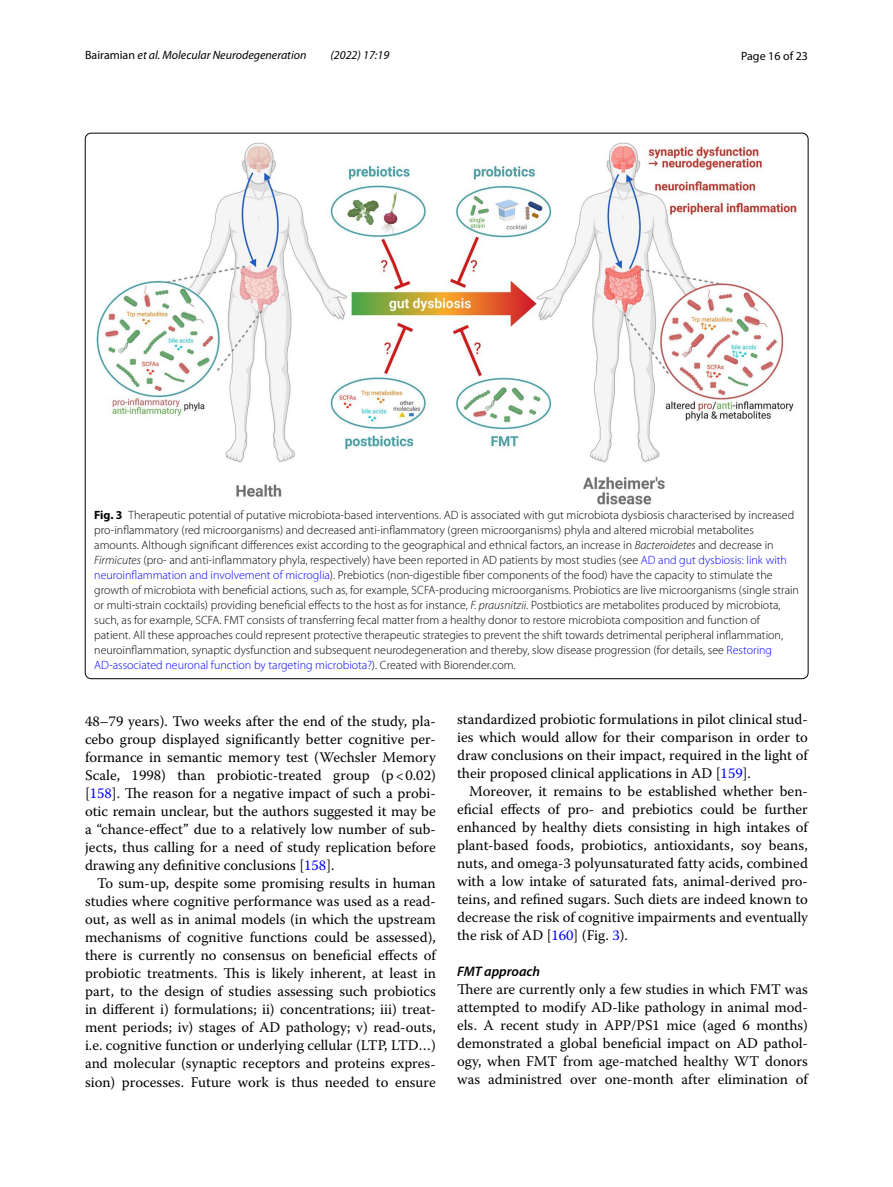
<style>
.page{position:relative;width:893px;height:1187px;background:#fff}
.page>*{position:absolute;margin:0;border:0;box-sizing:border-box;transform-origin:0 0}
.t1{font:14.7px/18px "Warnock Pro";color:#000;text-align:justify}
.t2{font:italic 600 13.8px "Myriad Pro";color:#000}
.t3{font:300 12px/15px "Myriad Pro";color:#000}
.t4{font:italic 12px "Myriad Pro";color:#000}
.t5{font:12px "Myriad Pro";color:#000}
.s1{font-style:normal}
.s2{font-weight:700}
.s3{font-style:italic}
.s4{color:#00f}
</style>
<div class="page">
<img style="left:96px;top:142px;width:701px;height:362px">
<p class="t4" style="left:85px;top:48px;width:223px"><span class="s1">Bairamian</span> et al. Molecular Neurodegeneration</p>
<p class="t4" style="left:330px;top:48px;width:60px">(2022) 17:19</p>
<p class="t5" style="left:741px;top:48px;width:68px">Page 16 of 23</p>
<p class="t3" style="left:94px;top:508px;width:706px"><span class="s2">Fig. 3</span> Therapeutic potential of putative microbiota-based interventions. AD is associated with gut microbiota dysbiosis characterised by increased pro-inflammatory (red microorganisms) and decreased anti-inflammatory (green microorganisms) phyla and altered microbial metabolites amounts. Although significant differences exist according to the geographical and ethnical factors, an increase in <span class="s3">Bacteroidetes</span> and decrease in <span class="s3">Firmicutes</span> (pro- and anti-inflammatory phyla, respectively) have been reported in AD patients by most studies (see <span class="s4">AD and gut dysbiosis: link with neuroinflammation and involvement of microglia</span>). Prebiotics (non-digestible fiber components of the food) have the capacity to stimulate the growth of microbiota with beneficial actions, such as, for example, SCFA-producing microorganisms. Probiotics are live microorganisms (single strain or multi-strain cocktails) providing beneficial effects to the host as for instance, <span class="s3">F. prausnitzii</span>. Postbiotics are metabolites produced by microbiota, such, as for example, SCFA. FMT consists of transferring fecal matter from a healthy donor to restore microbiota composition and function of patient. All these approaches could represent protective therapeutic strategies to prevent the shift towards detrimental peripheral inflammation, neuroinflammation, synaptic dysfunction and subsequent neurodegeneration and thereby, slow disease progression (for details, see <span class="s4">Restoring AD-associated neuronal function by targeting microbiota?</span>). Created with Biorender.com.</p>
<p class="t1" style="left:85px;top:712px;width:352px">48–79 years). Two weeks after the end of the study, pla&shy;cebo group displayed significantly better cognitive per&shy;formance in semantic memory test (Wechsler Memory Scale, 1998) than probiotic-treated group (p&lt;0.02) [<span class="s4">158</span>]. The reason for a negative impact of such a probi&shy;otic remain unclear, but the authors suggested it may be a “chance-effect” due to a relatively low number of sub&shy;jects, thus calling for a need of study replication before drawing any definitive conclusions [<span class="s4">158</span>].</p>
<p class="t1" style="left:85px;top:874px;width:352px;text-indent:12px">To sum-up, despite some promising results in human studies where cognitive performance was used as a read&shy;out, as well as in animal models (in which the upstream mechanisms of cognitive functions could be assessed), there is currently no consensus on beneficial effects of probiotic treatments. This is likely inherent, at least in part, to the design of studies assessing such probiotics in different i) formulations; ii) concentrations; iii) treat&shy;ment periods; iv) stages of AD pathology; v) read-outs, i.e. cognitive function or underlying cellular (LTP, LTD…) and molecular (synaptic receptors and proteins expres&shy;sion) processes. Future work is thus needed to ensure</p>
<p class="t1" style="left:457px;top:710px;width:352px">standardized probiotic formulations in pilot clinical stud&shy;ies which would allow for their comparison in order to draw conclusions on their impact, required in the light of their proposed clinical applications in AD [<span class="s4">159</span>].</p>
<p class="t1" style="left:457px;top:782px;width:352px;text-indent:12px">Moreover, it remains to be established whether ben&shy;eficial effects of pro- and prebiotics could be further enhanced by healthy diets consisting in high intakes of plant-based foods, probiotics, antioxidants, soy beans, nuts, and omega-3 polyunsaturated fatty acids, combined with a low intake of saturated fats, animal-derived pro&shy;teins, and refined sugars. Such diets are indeed known to decrease the risk of cognitive impairments and eventually the risk of AD [<span class="s4">160</span>] (Fig. <span class="s4">3</span>).</p>
<p class="t2" style="left:457px;top:962px;width:84px">FMT approach</p>
<p class="t1" style="left:457px;top:980px;width:352px">There are currently only a few studies in which FMT was attempted to modify AD-like pathology in animal mod&shy;els. A recent study in APP/PS1 mice (aged 6 months) demonstrated a global beneficial impact on AD pathol&shy;ogy, when FMT from age-matched healthy WT donors was administred over one-month after elimination of</p>
</div>
